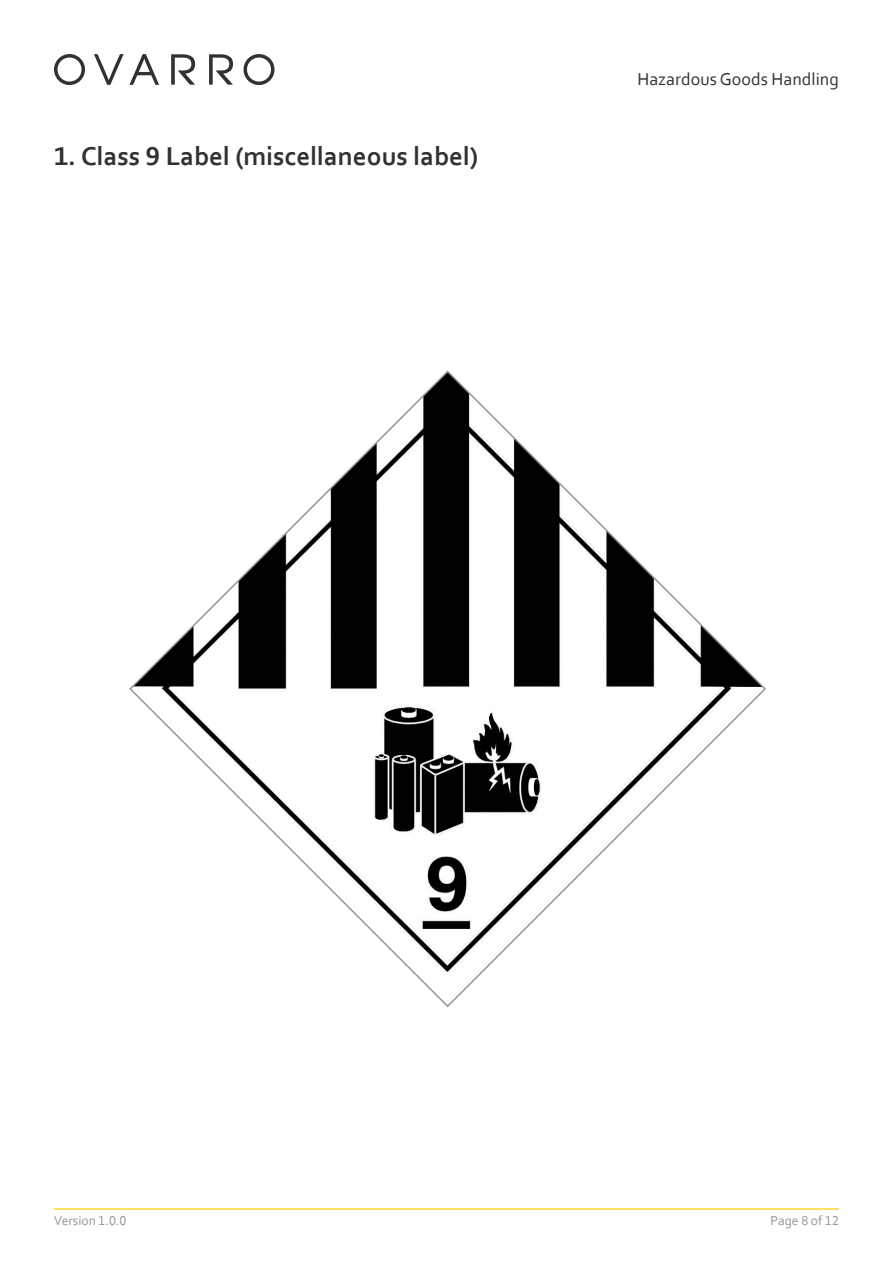
<style>
.page{position:relative;width:893px;height:1263px;background:#fff}
.page>*{position:absolute;margin:0;border:0;box-sizing:border-box;transform-origin:0 0}
.t1{font:700 27px "Corbel";color:#333233}
.t2{font:18px "Corbel";color:#333233}
.t3{font:13.5px "Corbel";color:#939598}
</style>
<div class="page">
<svg style="left:54px;top:54px;width:31px;height:31px"></svg>
<svg style="left:94px;top:54px;width:65px;height:31px"></svg>
<svg style="left:171px;top:54px;width:24px;height:31px"></svg>
<svg style="left:209px;top:54px;width:24px;height:31px"></svg>
<svg style="left:243px;top:54px;width:32px;height:31px"></svg>
<hr style="left:54px;top:1208px;width:785px;height:2px;background:#ffd831">
<svg style="left:129px;top:370px;width:637px;height:638px"></svg>
<p class="t1" style="left:54px;top:139px;width:426px">1. Class 9 Label (miscellaneous label)</p>
<p class="t2" style="left:637px;top:68px;width:203px">Hazardous Goods Handling</p>
<p class="t3" style="left:54px;top:1212px;width:74px">Version 1.0.0</p>
<p class="t3" style="left:770px;top:1212px;width:70px">Page 8 of 12</p>
</div>
